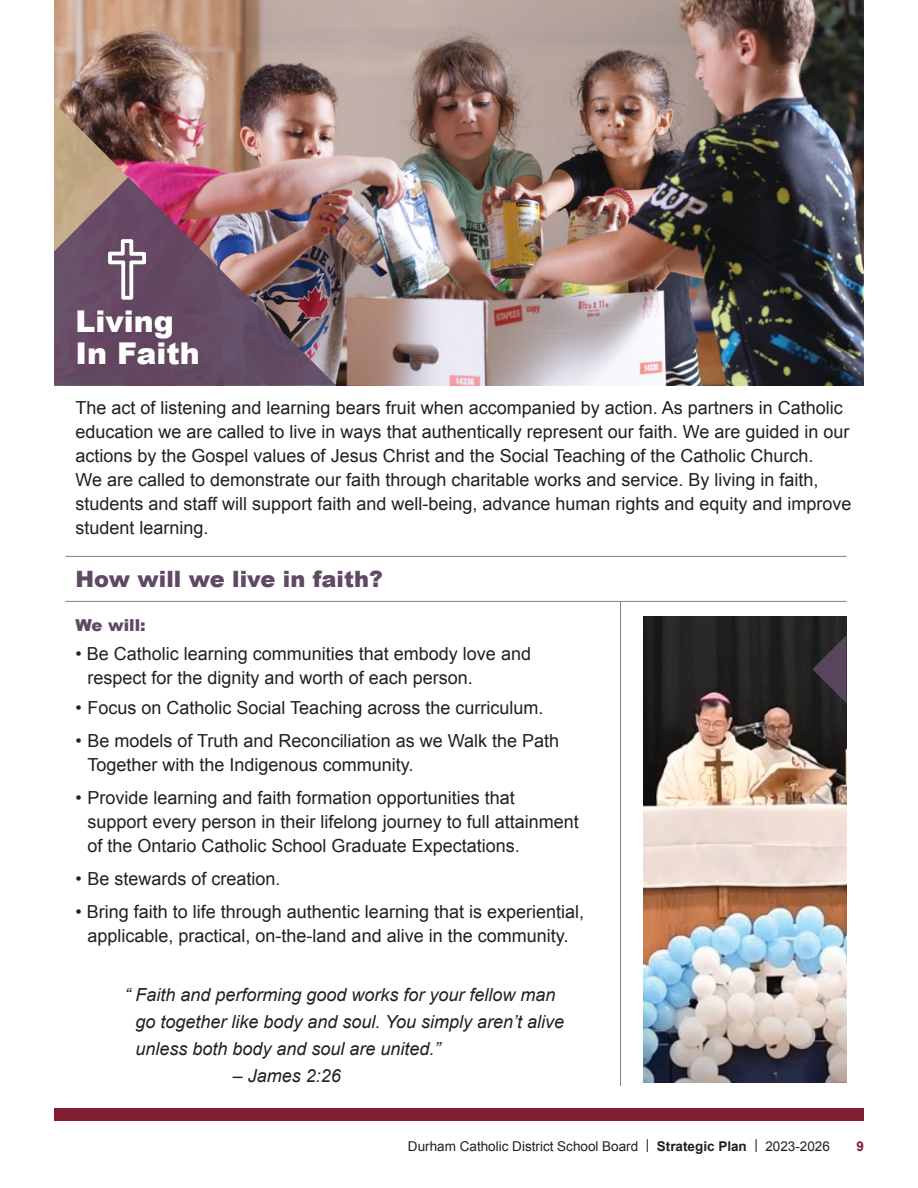
<style>
.page{position:relative;width:918px;height:1188px;background:#fff}
.page>*{position:absolute;margin:0;border:0;box-sizing:border-box;transform-origin:0 0}
.t1{font:900 30px "Arial";color:#fff}
.t2{font:900 22.5px "Arial";color:#5f4963}
.t3{font:18px/24px "Arial";color:#231f20}
.t4{font:italic 18px/27px "Arial";color:#231f20}
.t5{font:900 16.5px "Arial";color:#5f4963}
.t6{font:13.5px "Arial";color:#231f20}
.t7{font:700 13.5px "Arial";color:#811f32}
.s1{font-weight:700}
</style>
<div class="page">
<img style="left:54px;top:0;width:810px;height:386px">
<img style="left:54px;top:177px;width:282px;height:209px">
<img style="left:643px;top:617px;width:203px;height:465px">
<hr style="left:65px;top:601px;width:781px;height:1px;background:#808285">
<hr style="left:65px;top:556px;width:781px;height:1px;background:#808285">
<hr style="left:620px;top:601px;width:1px;height:485px;background:#808285">
<div style="left:54px;top:1108px;width:810px;height:13px;background:#811f32"></div>
<svg style="left:812px;top:635px;width:34px;height:68px;background:#3b323d"></svg>
<svg style="left:54px;top:103px;width:92px;height:197px;background:#8b6d6d"></svg>
<p class="t1" style="left:76px;top:300px;width:100px">Living</p>
<p class="t1" style="left:76px;top:331px;width:126px">In Faith</p>
<p class="t3" style="left:76px;top:396px;width:776px">The act of listening and learning bears fruit when accompanied by action. As partners in Catholic education we are called to live in ways that authentically represent our faith. We are guided in our actions by the Gospel values of Jesus Christ and the Social Teaching of the Catholic Church.</p>
<p class="t3" style="left:76px;top:468px;width:778px">We are called to demonstrate our faith through charitable works and service. By living in faith, students and staff will support faith and well-being, advance human rights and equity and improve student learning.</p>
<p class="t2" style="left:76px;top:563px;width:309px">How will we live in faith?</p>
<p class="t5" style="left:76px;top:613px;width:72px">We will:</p>
<p class="t3" style="left:76px;top:641px;width:457px">• Be Catholic learning communities that embody love and</p>
<p class="t3" style="left:88px;top:665px;width:387px">respect for the dignity and worth of each person.</p>
<p class="t3" style="left:76px;top:695px;width:469px">• Focus on Catholic Social Teaching across the curriculum.</p>
<p class="t3" style="left:88px;top:728px;width:473px;text-indent:-12px">• Be models of Truth and Reconciliation as we Walk the Path<br>Together with the Indigenous community.</p>
<p class="t3" style="left:76px;top:785px;width:441px">• Provide learning and faith formation opportunities that</p>
<p class="t3" style="left:88px;top:809px;width:493px">support every person in their lifelong journey to full attainment</p>
<p class="t3" style="left:88px;top:833px;width:434px">of the Ontario Catholic School Graduate Expectations.</p>
<p class="t3" style="left:76px;top:866px;width:207px">• Be stewards of creation.</p>
<p class="t3" style="left:76px;top:899px;width:510px;text-align:center">• Bring faith to life through authentic learning that is experiential, applicable, practical, on-the-land and alive in the community.</p>
<p class="t4" style="left:135px;top:981px;width:430px;text-indent:-10px">“ Faith and performing good works for your fellow man go together like body and soul. You simply aren’t alive unless both body and soul are united.”</p>
<p class="t4" style="left:233px;top:1062px;width:110px">– James 2:26</p>
<p class="t6" style="left:408px;top:1137px;width:423px">Durham Catholic District School Board | <span class="s1">Strategic Plan</span> | 2023-2026</p>
<p class="t7" style="left:856px;top:1137px;width:9px">9</p>
</div>
